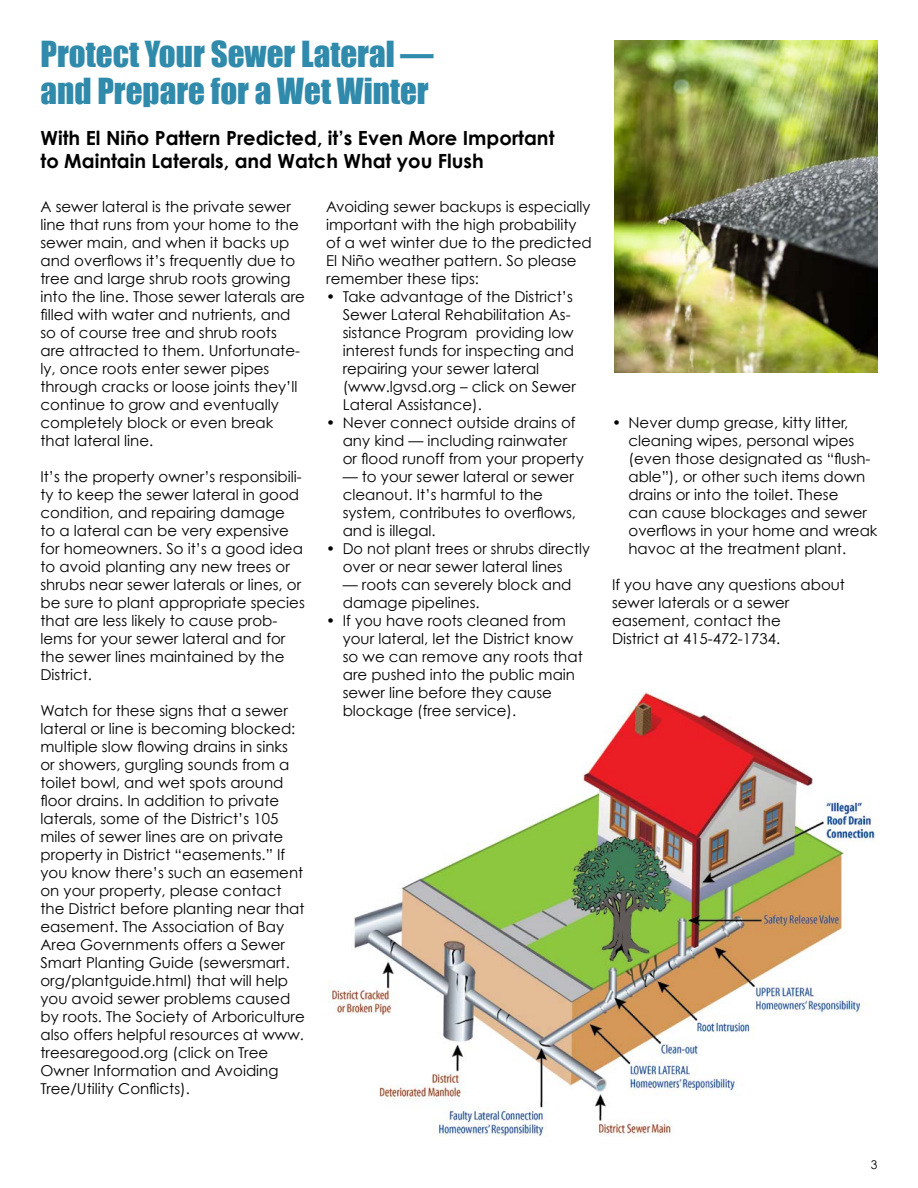
<style>
.page{position:relative;width:918px;height:1188px;background:#fff}
.page>*{position:absolute;margin:0;border:0;box-sizing:border-box;transform-origin:0 0}
.t1{font:33px/37.5px "Impact";color:#308aab}
.t2{font:700 19.5px/23.4px "Century Gothic";color:#000}
.t3{font:15px/18px "Century Gothic";color:#000}
.t4{font:12px "Century Gothic";color:#000}
</style>
<div class="page">
<img style="left:328px;top:693px;width:549px;height:444px">
<img style="left:614px;top:40px;width:264px;height:332px">
<h1 class="t1" style="left:40px;top:34px;width:395px">Protect Your Sewer Lateral — and Prepare for a Wet Winter</h1>
<h2 class="t2" style="left:40px;top:125px;width:516px">With El Niño Pattern Predicted, it’s Even More Important to Maintain Laterals, and Watch What you Flush</h2>
<p class="t3" style="left:40px;top:197px;width:266px">A sewer lateral is the private sewer line that runs from your home to the sewer main, and when it backs up and overflows it’s frequently due to tree and large shrub roots growing into the line. Those sewer laterals are filled with water and nutrients, and so of course tree and shrub roots are attracted to them. Unfortunate&shy;ly, once roots enter sewer pipes through cracks or loose joints they’ll continue to grow and eventually completely block or even break that lateral line.</p>
<p class="t3" style="left:40px;top:467px;width:266px">It’s the property owner’s responsibili&shy;ty to keep the sewer lateral in good condition, and repairing damage<br>to a lateral can be very expensive for homeowners. So it’s a good idea to avoid planting any new trees or shrubs near sewer laterals or lines, or be sure to plant appropriate species that are less likely to cause prob&shy;lems for your sewer lateral and for the sewer lines maintained by the District.</p>
<p class="t3" style="left:40px;top:701px;width:266px">Watch for these signs that a sewer lateral or line is becoming blocked: multiple slow flowing drains in sinks or showers, gurgling sounds from a toilet bowl, and wet spots around floor drains. In addition to private laterals, some of the District’s 105 miles of sewer lines are on private property in District “easements.” If you know there’s such an easement on your property, please contact the District before planting near that easement. The Association of Bay Area Governments offers a Sewer Smart Planting Guide (sewersmart. org/plantguide.html) that will help you avoid sewer problems caused by roots. The Society of Arboriculture also offers helpful resources at www. treesaregood.org (click on Tree Owner Information and Avoiding Tree/Utility Conflicts).</p>
<p class="t3" style="left:326px;top:197px;width:267px">Avoiding sewer backups is especially important with the high probability of a wet winter due to the predicted<br>El Niño weather pattern. So please remember these tips:</p>
<p class="t3" style="left:343px;top:287px;width:235px;text-indent:-16px">• Take advantage of the District’s<br>Sewer Lateral Rehabilitation As&shy;sistance Program providing low interest funds for inspecting and repairing your sewer lateral (www.lgvsd.org – click on Sewer<br>Lateral Assistance).</p>
<p class="t3" style="left:343px;top:413px;width:243px;text-indent:-16px">• Never connect outside drains of any kind — including rainwater or flood runoff from your property</p>
<p class="t3" style="left:343px;top:467px;width:235px">— to your sewer lateral or sewer cleanout. It’s harmful to the system, contributes to overflows, and is illegal.</p>
<p class="t3" style="left:343px;top:539px;width:249px;text-indent:-17px">• Do not plant trees or shrubs directly over or near sewer lateral lines</p>
<p class="t3" style="left:343px;top:575px;width:230px">— roots can severely block and damage pipelines.</p>
<p class="t3" style="left:343px;top:611px;width:242px;text-indent:-17px">• If you have roots cleaned from your lateral, let the District know so we can remove any roots that are pushed into the public main sewer line before they cause blockage (free service).</p>
<p class="t3" style="left:629px;top:413px;width:250px;text-indent:-16px">• Never dump grease, kitty litter, cleaning wipes, personal wipes (even those designated as “flush&shy;able”), or other such items down drains or into the toilet. These<br>can cause blockages and sewer overflows in your home and wreak havoc at the treatment plant.</p>
<p class="t3" style="left:612px;top:575px;width:235px">If you have any questions about sewer laterals or a sewer easement, contact the<br>District at 415-472-1734.</p>
<p class="t4" style="left:871px;top:1158px;width:8px">3</p>
</div>
